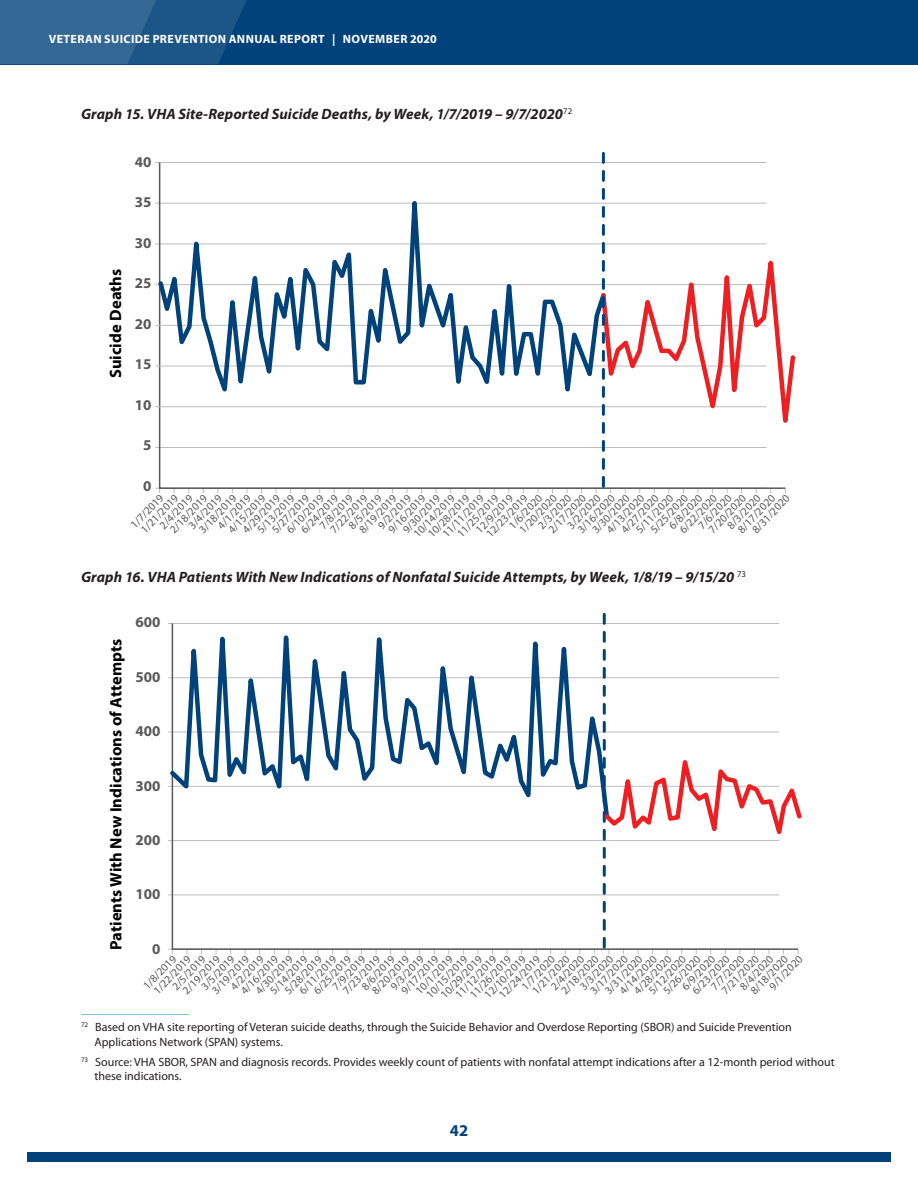
<style>
.page{position:relative;width:918px;height:1188px;background:#fff}
.page>*{position:absolute;margin:0;border:0;box-sizing:border-box;transform-origin:0 0}
.t1{font:700 16.5px "Myriad Pro";letter-spacing:.005em;color:#000}
.t2{font:700 16.5px "Myriad Pro";color:#004279}
.t3{font:italic 700 15px "Myriad Pro";letter-spacing:.005em;color:#231f20}
.t4{font:700 15px "Myriad Pro";letter-spacing:.005em;color:#595959}
.Endnote_text{font:12px/14.4px "Myriad Pro";color:#231f20}
.t5{font:700 12px "Myriad Pro";letter-spacing:.035em;color:#fff}
.t6{font:11.25px "Myriad Pro";color:#595959}
</style>
<div class="page">
<div style="left:27px;top:1152px;width:864px;height:10px;background:#004279"></div>
<div style="left:0;top:0;width:918px;height:64px;background:#004279"></div>
<svg style="left:0;top:0;width:246px;height:64px;background:#285f8d"></svg>
<hr style="left:81px;top:1013px;width:108px;height:2px;background:#0089cf">
<hr style="left:155px;top:447px;width:611px;height:1px;background:#bcbdc0">
<hr style="left:155px;top:488px;width:611px;height:1px;background:#bcbdc0">
<svg style="left:158px;top:162px;width:628px;height:328px"></svg>
<svg style="left:155px;top:152px;width:450px;height:276px"></svg>
<svg style="left:611px;top:213px;width:185px;height:250px"></svg>
<svg style="left:596px;top:153px;width:15px;height:340px"></svg>
<div style="left:81px;top:590px;width:756px;height:424px;background:#fff"></div>
<hr style="left:168px;top:840px;width:611px;height:1px;background:#bcbdc0">
<hr style="left:168px;top:895px;width:611px;height:1px;background:#bcbdc0">
<hr style="left:168px;top:949px;width:611px;height:1px;background:#bcbdc0">
<svg style="left:171px;top:821px;width:423px;height:130px"></svg>
<svg style="left:168px;top:612px;width:438px;height:209px"></svg>
<svg style="left:594px;top:614px;width:208px;height:340px"></svg>
<p class="t5" style="left:49px;top:31px;width:390px">VETERAN SUICIDE PREVENTION ANNUAL REPORT | NOVEMBER 2020</p>
<h3 class="t3" style="left:81px;top:104px;width:493px">Graph 15. VHA Site-Reported Suicide Deaths, by Week, 1/7/2019 – 9/7/2020<sup>72</sup></h3>
<p class="t1" style="left:105px;top:378px;width:111px;rotate:-90deg">Suicide Deaths</p>
<p class="t4" style="left:135px;top:152px;width:18px">40</p>
<p class="t4" style="left:135px;top:193px;width:18px">35</p>
<p class="t4" style="left:135px;top:233px;width:18px">30</p>
<p class="t4" style="left:135px;top:274px;width:18px">25</p>
<p class="t4" style="left:135px;top:314px;width:18px">20</p>
<p class="t4" style="left:135px;top:355px;width:18px">15</p>
<p class="t4" style="left:135px;top:395px;width:18px">10</p>
<p class="t4" style="left:143px;top:436px;width:10px">5</p>
<p class="t4" style="left:143px;top:476px;width:10px">0</p>
<p class="t6" style="left:127px;top:522px;width:44px;rotate:-46deg">1/7/2019</p>
<p class="t6" style="left:138px;top:526px;width:50px;rotate:-46deg">1/21/2019</p>
<p class="t6" style="left:156px;top:522px;width:44px;rotate:-46deg">2/4/2019</p>
<p class="t6" style="left:167px;top:526px;width:50px;rotate:-46deg">2/18/2019</p>
<p class="t6" style="left:185px;top:522px;width:44px;rotate:-46deg">3/4/2019</p>
<p class="t6" style="left:196px;top:526px;width:50px;rotate:-46deg">3/18/2019</p>
<p class="t6" style="left:215px;top:522px;width:44px;rotate:-46deg">4/1/2019</p>
<p class="t6" style="left:225px;top:526px;width:50px;rotate:-46deg">4/15/2019</p>
<p class="t6" style="left:240px;top:526px;width:50px;rotate:-46deg">4/29/2019</p>
<p class="t6" style="left:254px;top:526px;width:50px;rotate:-46deg">5/13/2019</p>
<p class="t6" style="left:269px;top:526px;width:50px;rotate:-46deg">5/27/2019</p>
<p class="t6" style="left:283px;top:526px;width:50px;rotate:-46deg">6/10/2019</p>
<p class="t6" style="left:298px;top:526px;width:50px;rotate:-46deg">6/24/2019</p>
<p class="t6" style="left:316px;top:522px;width:44px;rotate:-46deg">7/8/2019</p>
<p class="t6" style="left:327px;top:526px;width:50px;rotate:-46deg">7/22/2019</p>
<p class="t6" style="left:346px;top:522px;width:44px;rotate:-46deg">8/5/2019</p>
<p class="t6" style="left:356px;top:526px;width:50px;rotate:-46deg">8/19/2019</p>
<p class="t6" style="left:375px;top:522px;width:44px;rotate:-46deg">9/2/2019</p>
<p class="t6" style="left:385px;top:526px;width:50px;rotate:-46deg">9/16/2019</p>
<p class="t6" style="left:400px;top:526px;width:50px;rotate:-46deg">9/30/2019</p>
<p class="t6" style="left:410px;top:531px;width:56px;rotate:-46deg">10/14/2019</p>
<p class="t6" style="left:425px;top:531px;width:56px;rotate:-46deg">10/28/2019</p>
<p class="t6" style="left:439px;top:531px;width:56px;rotate:-46deg">11/11/2019</p>
<p class="t6" style="left:454px;top:531px;width:56px;rotate:-46deg">11/25/2019</p>
<p class="t6" style="left:473px;top:526px;width:50px;rotate:-46deg">12/9/2019</p>
<p class="t6" style="left:483px;top:531px;width:56px;rotate:-46deg">12/23/2019</p>
<p class="t6" style="left:506px;top:522px;width:44px;rotate:-46deg">1/6/2020</p>
<p class="t6" style="left:516px;top:526px;width:50px;rotate:-46deg">1/20/2020</p>
<p class="t6" style="left:535px;top:522px;width:44px;rotate:-46deg">2/3/2020</p>
<p class="t6" style="left:545px;top:526px;width:50px;rotate:-46deg">2/17/2020</p>
<p class="t6" style="left:564px;top:522px;width:44px;rotate:-46deg">3/2/2020</p>
<p class="t6" style="left:575px;top:526px;width:50px;rotate:-46deg">3/16/2020</p>
<p class="t6" style="left:589px;top:526px;width:50px;rotate:-46deg">3/30/2020</p>
<p class="t6" style="left:604px;top:526px;width:50px;rotate:-46deg">4/13/2020</p>
<p class="t6" style="left:618px;top:526px;width:50px;rotate:-46deg">4/27/2020</p>
<p class="t6" style="left:633px;top:526px;width:50px;rotate:-46deg">5/11/2020</p>
<p class="t6" style="left:647px;top:526px;width:50px;rotate:-46deg">5/25/2020</p>
<p class="t6" style="left:666px;top:522px;width:44px;rotate:-46deg">6/8/2020</p>
<p class="t6" style="left:676px;top:526px;width:50px;rotate:-46deg">6/22/2020</p>
<p class="t6" style="left:695px;top:522px;width:44px;rotate:-46deg">7/6/2020</p>
<p class="t6" style="left:706px;top:526px;width:50px;rotate:-46deg">7/20/2020</p>
<p class="t6" style="left:724px;top:522px;width:44px;rotate:-46deg">8/3/2020</p>
<p class="t6" style="left:735px;top:526px;width:50px;rotate:-46deg">8/17/2020</p>
<p class="t6" style="left:749px;top:526px;width:50px;rotate:-46deg">8/31/2020</p>
<h3 class="t3" style="left:81px;top:567px;width:667px">Graph 16. VHA Patients With New Indications of Nonfatal Suicide Attempts, by Week, 1/8/19 – 9/15/20 <sup>73</sup></h3>
<p class="t1" style="left:105px;top:950px;width:313px;rotate:-90deg">Patients With New Indications of Attempts</p>
<p class="t4" style="left:135px;top:613px;width:27px">600</p>
<p class="t4" style="left:135px;top:667px;width:27px">500</p>
<p class="t4" style="left:135px;top:721px;width:27px">400</p>
<p class="t4" style="left:135px;top:776px;width:27px">300</p>
<p class="t4" style="left:135px;top:830px;width:27px">200</p>
<p class="t4" style="left:135px;top:885px;width:27px">100</p>
<p class="t4" style="left:152px;top:939px;width:10px">0</p>
<p class="t6" style="left:140px;top:983px;width:44px;rotate:-46deg">1/8/2019</p>
<p class="t6" style="left:150px;top:987px;width:50px;rotate:-46deg">1/22/2019</p>
<p class="t6" style="left:169px;top:983px;width:44px;rotate:-46deg">2/5/2019</p>
<p class="t6" style="left:180px;top:987px;width:50px;rotate:-46deg">2/19/2019</p>
<p class="t6" style="left:198px;top:983px;width:44px;rotate:-46deg">3/5/2019</p>
<p class="t6" style="left:209px;top:987px;width:50px;rotate:-46deg">3/19/2019</p>
<p class="t6" style="left:227px;top:983px;width:44px;rotate:-46deg">4/2/2019</p>
<p class="t6" style="left:238px;top:987px;width:50px;rotate:-46deg">4/16/2019</p>
<p class="t6" style="left:252px;top:987px;width:50px;rotate:-46deg">4/30/2019</p>
<p class="t6" style="left:267px;top:987px;width:50px;rotate:-46deg">5/14/2019</p>
<p class="t6" style="left:281px;top:987px;width:50px;rotate:-46deg">5/28/2019</p>
<p class="t6" style="left:296px;top:987px;width:50px;rotate:-46deg">6/11/2019</p>
<p class="t6" style="left:311px;top:987px;width:50px;rotate:-46deg">6/25/2019</p>
<p class="t6" style="left:329px;top:983px;width:44px;rotate:-46deg">7/9/2019</p>
<p class="t6" style="left:340px;top:987px;width:50px;rotate:-46deg">7/23/2019</p>
<p class="t6" style="left:358px;top:983px;width:44px;rotate:-46deg">8/6/2019</p>
<p class="t6" style="left:369px;top:987px;width:50px;rotate:-46deg">8/20/2019</p>
<p class="t6" style="left:387px;top:983px;width:44px;rotate:-46deg">9/3/2019</p>
<p class="t6" style="left:398px;top:987px;width:50px;rotate:-46deg">9/17/2019</p>
<p class="t6" style="left:413px;top:987px;width:50px;rotate:-46deg">10/1/2019</p>
<p class="t6" style="left:423px;top:991px;width:56px;rotate:-46deg">10/15/2019</p>
<p class="t6" style="left:438px;top:991px;width:56px;rotate:-46deg">10/29/2019</p>
<p class="t6" style="left:452px;top:991px;width:56px;rotate:-46deg">11/12/2019</p>
<p class="t6" style="left:467px;top:991px;width:56px;rotate:-46deg">11/26/2019</p>
<p class="t6" style="left:481px;top:991px;width:56px;rotate:-46deg">12/10/2019</p>
<p class="t6" style="left:496px;top:992px;width:56px;rotate:-46deg">12/24/2019</p>
<p class="t6" style="left:529px;top:987px;width:50px;rotate:-46deg">1/21/2020</p>
<p class="t6" style="left:548px;top:983px;width:44px;rotate:-46deg">2/4/2020</p>
<p class="t6" style="left:558px;top:987px;width:50px;rotate:-46deg">2/18/2020</p>
<p class="t6" style="left:577px;top:983px;width:44px;rotate:-46deg">3/3/2020</p>
<p class="t6" style="left:587px;top:987px;width:50px;rotate:-46deg">3/17/2020</p>
<p class="t6" style="left:602px;top:987px;width:50px;rotate:-46deg">3/31/2020</p>
<p class="t6" style="left:616px;top:987px;width:50px;rotate:-46deg">4/14/2020</p>
<p class="t6" style="left:631px;top:987px;width:50px;rotate:-46deg">4/28/2020</p>
<p class="t6" style="left:646px;top:987px;width:50px;rotate:-46deg">5/12/2020</p>
<p class="t6" style="left:660px;top:987px;width:50px;rotate:-46deg">5/26/2020</p>
<p class="t6" style="left:679px;top:983px;width:44px;rotate:-46deg">6/9/2020</p>
<p class="t6" style="left:689px;top:987px;width:50px;rotate:-46deg">6/23/2020</p>
<p class="t6" style="left:708px;top:983px;width:44px;rotate:-46deg">7/7/2020</p>
<p class="t6" style="left:519px;top:983px;width:44px;rotate:-46deg">1/7/2020</p>
<p class="t6" style="left:718px;top:987px;width:50px;rotate:-46deg">7/21/2020</p>
<p class="t6" style="left:737px;top:983px;width:44px;rotate:-46deg">8/4/2020</p>
<p class="t6" style="left:747px;top:987px;width:50px;rotate:-46deg">8/18/2020</p>
<p class="t6" style="left:766px;top:983px;width:44px;rotate:-46deg">9/1/2020</p>
<p class="Endnote_text" style="left:95px;top:1020px;width:699px;text-indent:-14px"><sup>72</sup> Based on VHA site reporting of Veteran suicide deaths, through the Suicide Behavior and Overdose Reporting (SBOR) and Suicide Prevention<br>Applications Network (SPAN) systems.</p>
<p class="Endnote_text" style="left:95px;top:1054px;width:742px;text-indent:-14px"><sup>73</sup> Source: VHA SBOR, SPAN and diagnosis records. Provides weekly count of patients with nonfatal attempt indications after a 12-month period without these indications.</p>
<h1 class="t2" style="left:450px;top:1119px;width:20px">42</h1>
</div>
